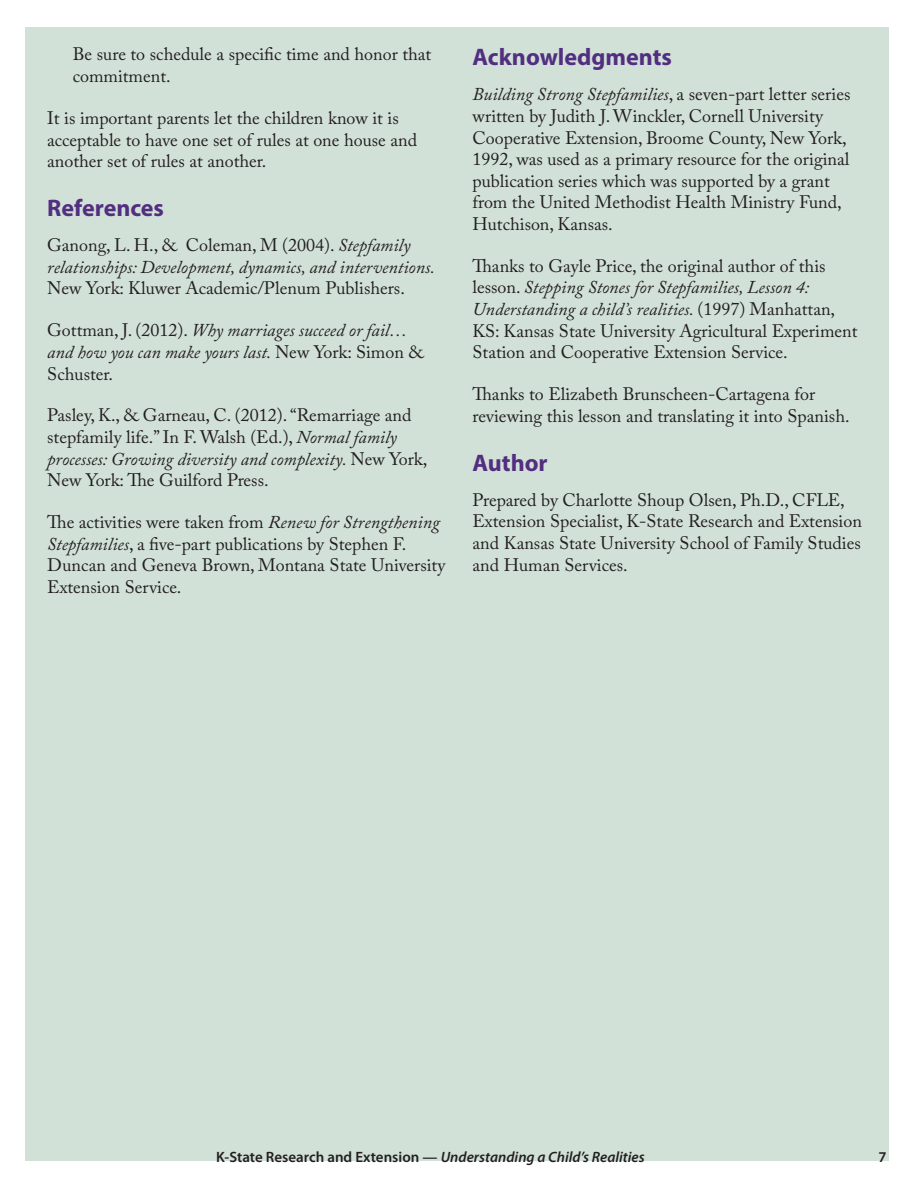
<style>
.page{position:relative;width:918px;height:1188px;background:#fff}
.page>*{position:absolute;margin:0;border:0;box-sizing:border-box;transform-origin:0 0}
.Headers{font:700 24px "Myriad Pro";color:#522e81}
.BodyText{font:18px/21.6px "Adobe Caslon Pro";color:#231f20}
.BodyText-2{font:italic 18px/21.6px "Adobe Caslon Pro";color:#231f20}
.t1{font:italic 600 15px "Myriad Pro";color:#231f20}
.t2{font:600 15px "Myriad Pro";color:#231f20}
.s1{font-style:italic}
.s2{font-style:normal}
</style>
<div class="page">
<div style="left:26px;top:27px;width:864px;height:1134px;background:#d2e1d8"></div>
<p class="BodyText" style="left:73px;top:43px;width:360px">Be sure to schedule a specific time and honor that commitment.</p>
<p class="BodyText" style="left:47px;top:107px;width:371px">It is important parents let the children know it is acceptable to have one set of rules at one house and another set of rules at another.</p>
<p class="Headers" style="left:47px;top:192px;width:118px">References</p>
<p class="BodyText" style="left:47px;top:234px;width:389px">Ganong, L. H., &amp; Coleman, M (2004). <span class="s1">Stepfamily relationships: Development, dynamics, and interventions.<br></span>New York: Kluwer Academic/Plenum Publishers.</p>
<p class="BodyText-2" style="left:47px;top:319px;width:378px"><span class="s2">Gottman, J. (2012).</span> Why marriages succeed or fail… and how you can make yours last. <span class="s2">New York: Simon &amp;<br>Schuster.</span></p>
<p class="BodyText" style="left:47px;top:404px;width:382px">Pasley, K., &amp; Garneau, C. (2012). “Remarriage and stepfamily life.” In F. Walsh (Ed.), <span class="s1">Normal family processes: Growing diversity and complexity.</span> New York, New York: The Guilford Press.</p>
<p class="BodyText" style="left:47px;top:511px;width:400px">The activities were taken from <span class="s1">Renew for Strengthening Stepfamilies</span>, a five-part publications by Stephen F.<br>Duncan and Geneva Brown, Montana State University Extension Service.</p>
<p class="Headers" style="left:472px;top:42px;width:201px">Acknowledgments</p>
<p class="BodyText" style="left:472px;top:83px;width:379px"><span class="s1">Building Strong Stepfamilies</span>, a seven-part letter series written by Judith J. Winckler, Cornell University Cooperative Extension, Broome County, New York, 1992, was used as a primary resource for the original publication series which was supported by a grant from the United Methodist Health Ministry Fund, Hutchison, Kansas.</p>
<p class="BodyText" style="left:472px;top:255px;width:387px">Thanks to Gayle Price, the original author of this lesson. <span class="s1">Stepping Stones for Stepfamilies, Lesson 4:<br>Understanding a child’s realities.</span> (1997) Manhattan, KS: Kansas State University Agricultural Experiment Station and Cooperative Extension Service.</p>
<p class="BodyText" style="left:472px;top:383px;width:379px">Thanks to Elizabeth Brunscheen-Cartagena for reviewing this lesson and translating it into Spanish.</p>
<p class="Headers" style="left:472px;top:447px;width:77px">Author</p>
<p class="BodyText" style="left:472px;top:489px;width:391px">Prepared by Charlotte Shoup Olsen, Ph.D., CFLE, Extension Specialist, K-State Research and Extension and Kansas State University School of Family Studies and Human Services.</p>
<p class="t1" style="left:216px;top:1147px;width:430px"><span class="s2">K-State Research and Extension —</span> Understanding a Child’s Realities</p>
<p class="t2" style="left:878px;top:1147px;width:10px">7</p>
</div>
